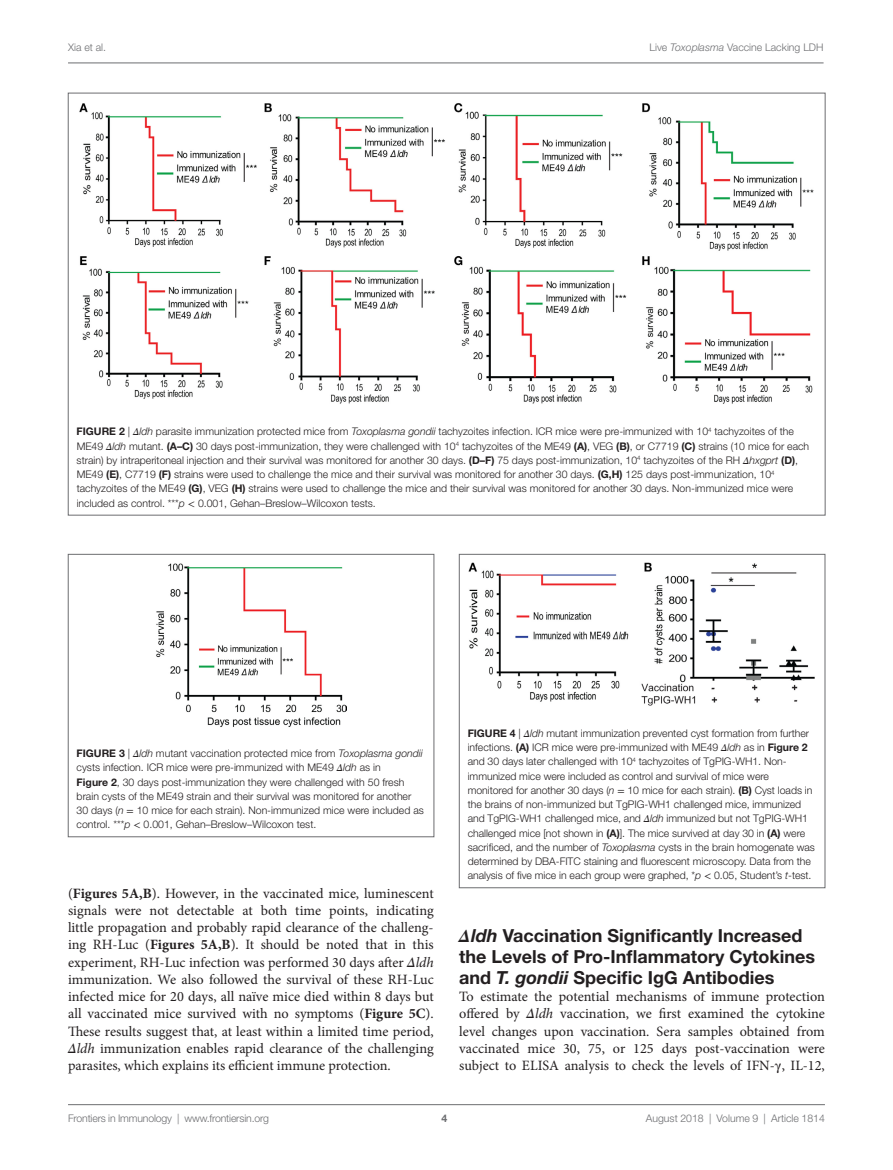
<style>
.page{position:relative;width:893px;height:1170px;background:#fff}
.page>*{position:absolute;margin:0;border:0;box-sizing:border-box;transform-origin:0 0}
.t1{font:700 18px/21px "Helvetica Neue LT Std";color:#231f20}
.t2{font:14.25px/17.2px "Minion Pro";color:#231f20;text-align:justify}
.t3{font:300 10.5px/14.2px "Helvetica Neue LT Std";color:#231f20}
.t4{font:300 10.5px "Helvetica Neue LT Std";color:#6c6d70}
.t5{font:700 10.5px "Helvetica Neue LT Std";color:#6c6d70}
.s1{font-style:italic}
.s2{font-weight:700}
.s3{font-family:"STIX General";font-weight:400;font-style:italic}
.s4{font-family:"STIX General";font-weight:400}
.s5{font-family:"STIX General";font-style:italic}
.s6{font-family:"STIX General"}
</style>
<div class="page">
<img style="left:469px;top:562px;width:346px;height:144px">
<div style="left:459px;top:554px;width:366px;height:333px;border:1px solid #6c6d70"></div>
<img style="left:156px;top:563px;width:191px;height:164px">
<div style="left:68px;top:554px;width:366px;height:282px;border:1px solid #6c6d70"></div>
<img style="left:79px;top:103px;width:735px;height:301px">
<hr style="left:68px;top:63px;width:756px;height:1px;background:#6c6d70">
<hr style="left:68px;top:1104px;width:757px;height:1px;background:#6c6d70">
<p class="t4" style="left:68px;top:41px;width:40px">Xia et al.</p>
<p class="t4" style="left:649px;top:41px;width:176px">Live <span class="s1">Toxoplasma</span> Vaccine Lacking LDH</p>
<p class="t3" style="left:77px;top:424px;width:734px"><span class="s2">Figure 2</span> | <span class="s3">Δ</span><span class="s1">ldh</span> parasite immunization protected mice from <span class="s1">Toxoplasma gondii</span> tachyzoites infection. ICR mice were pre-immunized with 10<sup>4</sup> tachyzoites of the ME49 <span class="s3">Δ</span><span class="s1">ldh</span> mutant. <span class="s2">(A–C)</span> 30 days post-immunization, they were challenged with 10<sup>4</sup> tachyzoites of the ME49 <span class="s2">(A)</span>, VEG <span class="s2">(B)</span>, or C7719 <span class="s2">(C)</span> strains (10 mice for each strain) by intraperitoneal injection and their survival was monitored for another 30 days. <span class="s2">(D–F)</span> 75 days post-immunization, 10<sup>4</sup> tachyzoites of the RH <span class="s3">Δ</span><span class="s1">hxgprt</span> <span class="s2">(D)</span>, ME49 <span class="s2">(E)</span>, C7719 <span class="s2">(F)</span> strains were used to challenge the mice and their survival was monitored for another 30 days. <span class="s2">(G,H)</span> 125 days post-immunization, 10<sup>4 </sup>tachyzoites of the ME49 <span class="s2">(G)</span>, VEG <span class="s2">(H)</span> strains were used to challenge the mice and their survival was monitored for another 30 days. Non-immunized mice were included as control. ***<span class="s1">p</span> <span class="s4">&lt;</span> 0.001, Gehan–Breslow–Wilcoxon tests.</p>
<p class="t3" style="left:77px;top:746px;width:349px"><span class="s2">Figure 3</span> | <span class="s3">Δ</span><span class="s1">ldh</span> mutant vaccination protected mice from <span class="s1">Toxoplasma gondii </span>cysts infection. ICR mice were pre-immunized with ME49 <span class="s3">Δ</span><span class="s1">ldh</span> as in<br><span class="s2">Figure 2</span>, 30 days post-immunization they were challenged with 50 fresh brain cysts of the ME49 strain and their survival was monitored for another 30 days (<span class="s1">n</span> <span class="s4">=</span> 10 mice for each strain). Non-immunized mice were included as control. ***<span class="s1">p</span> <span class="s4">&lt;</span> 0.001, Gehan–Breslow–Wilcoxon test.</p>
<p class="t2" style="left:68px;top:884px;width:367px">(<span class="s2">Figures 5A,B</span>). However, in the vaccinated mice, luminescent signals were not detectable at both time points, indicating little propagation and probably rapid clearance of the challeng&shy;ing RH-Luc (<span class="s2">Figures 5A,B</span>). It should be noted that in this experiment, RH-Luc infection was performed 30 days after <span class="s5">Δ</span><span class="s1">ldh </span>immunization. We also followed the survival of these RH-Luc infected mice for 20 days, all naïve mice died within 8 days but all vaccinated mice survived with no symptoms (<span class="s2">Figure 5C</span>).<br>These results suggest that, at least within a limited time period, <span class="s5">Δ</span><span class="s1">ldh</span> immunization enables rapid clearance of the challenging parasites, which explains its efficient immune protection.</p>
<p class="t3" style="left:468px;top:725px;width:349px"><span class="s2">Figure 4</span> | <span class="s3">Δ</span><span class="s1">ldh</span> mutant immunization prevented cyst formation from further infections. <span class="s2">(A)</span> ICR mice were pre-immunized with ME49 <span class="s3">Δ</span><span class="s1">ldh</span> as in <span class="s2">Figure 2 </span>and 30 days later challenged with 10<sup>4</sup> tachyzoites of TgPIG-WH1. Non&shy;immunized mice were included as control and survival of mice were monitored for another 30 days (<span class="s1">n</span> <span class="s4">=</span> 10 mice for each strain). <span class="s2">(B)</span> Cyst loads in the brains of non-immunized but TgPIG-WH1 challenged mice, immunized and TgPIG-WH1 challenged mice, and <span class="s3">Δ</span><span class="s1">ldh</span> immunized but not TgPIG-WH1 challenged mice [not shown in <span class="s2">(A)</span>]. The mice survived at day 30 in <span class="s2">(A)</span> were sacrificed, and the number of <span class="s1">Toxoplasma</span> cysts in the brain homogenate was determined by DBA-FITC staining and fluorescent microscopy. Data from the analysis of five mice in each group were graphed, *<span class="s1">p</span> <span class="s4">&lt;</span> 0.05, Student’s <span class="s1">t</span>-test.</p>
<h1 class="t1" style="left:459px;top:924px;width:357px"><span class="s5">Δ</span><span class="s1">ldh</span> Vaccination Significantly Increased the Levels of Pro-Inflammatory Cytokines and <span class="s1">T. gondii</span> Specific IgG Antibodies</h1>
<p class="t2" style="left:459px;top:987px;width:367px">To estimate the potential mechanisms of immune protection offered by <span class="s5">Δ</span><span class="s1">ldh</span> vaccination, we first examined the cytokine level changes upon vaccination. Sera samples obtained from vaccinated mice 30, 75, or 125 days post-vaccination were subject to ELISA analysis to check the levels of IFN-<span class="s6">γ</span>, IL-12,</p>
<p class="t4" style="left:68px;top:1111px;width:203px">Frontiers in Immunology | www.frontiersin.org</p>
<p class="t4" style="left:646px;top:1111px;width:181px">August 2018 | Volume 9 | Article 1814</p>
<p class="t5" style="left:441px;top:1111px;width:7px">4</p>
</div>
